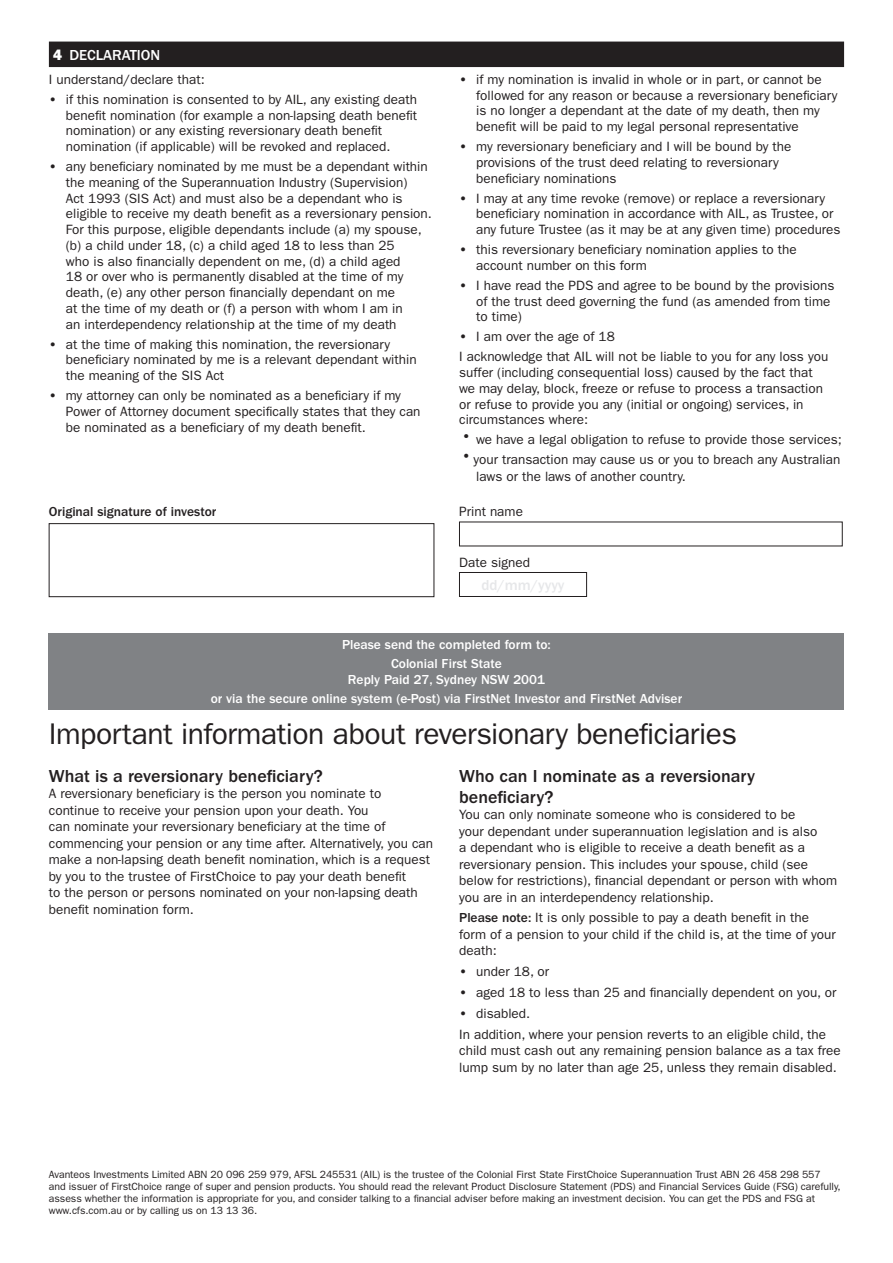
<style>
.page{position:relative;width:893px;height:1263px;background:#fff}
.page>*{position:absolute;margin:0;border:0;box-sizing:border-box;transform-origin:0 0}
.CFS_02_SectionHead{font:30px "ITC Franklin Gothic Std";letter-spacing:-.015em;color:#231f20}
.T_Apps_Subhead_1_Text{font:500 18px/21px "ITC Franklin Gothic Std";color:#231f20}
.H_Apps_Numbered_Head{font:500 15px "ITC Franklin Gothic Std";letter-spacing:-.005em;color:#fff}
.T_Apps_Body_Text{font:500 15px "ITC Franklin Gothic Std";color:#e6e7e9}
.T_Apps_Body_Text-2{font:13.5px/15.8px "ITC Franklin Gothic Std";color:#231f20}
.T_Apps_Body_Text-3{font:500 13.5px/16.5px "ITC Franklin Gothic Std";color:#fff;text-align:center}
.T_Apps_Body_Text-4{font:500 13.5px "ITC Franklin Gothic Std";color:#231f20}
.T_Apps_Disclaimer_Footnotes_Justified{font:10.5px/12px "ITC Franklin Gothic Std";letter-spacing:-.005em;color:#231f20}
.s1{font-family:"ITC Franklin Gothic Std Hvy";font-weight:400}
.s2{font-weight:600}
.s3{font-size:23.1px}
.s4{font-size:24px}
.s5{font-weight:500}
</style>
<div class="page">
<div style="left:49px;top:42px;width:795px;height:25px;background:#231f20"></div>
<div style="left:49px;top:523px;width:385px;height:74px;border:1px solid #231f20"></div>
<div style="left:459px;top:572px;width:128px;height:25px;border:1px solid #231f20"></div>
<div style="left:49px;top:633px;width:795px;height:77px;background:#808285"></div>
<p class="H_Apps_Numbered_Head" style="left:53px;top:46px;width:109px"><span class="s1">4</span> DECLARATION</p>
<p class="T_Apps_Body_Text-2" style="left:49px;top:72px;width:157px">I understand/declare that:</p>
<p class="T_Apps_Body_Text-2" style="left:66px;top:92px;width:353px;text-indent:-17px"><span class="s2">•</span> if this nomination is consented to by AIL, any existing death benefit nomination (for example a non-lapsing death benefit nomination) or any existing reversionary death benefit nomination (if applicable) will be revoked and replaced.</p>
<p class="T_Apps_Body_Text-2" style="left:66px;top:159px;width:367px;text-indent:-17px"><span class="s2">•</span> any beneficiary nominated by me must be a dependant within the meaning of the Superannuation Industry (Supervision)<br>Act 1993 (SIS Act) and must also be a dependant who is eligible to receive my death benefit as a reversionary pension.<br>For this purpose, eligible dependants include (a) my spouse, (b) a child under 18, (c) a child aged 18 to less than 25<br>who is also financially dependent on me, (d) a child aged<br>18 or over who is permanently disabled at the time of my death, (e) any other person financially dependant on me<br>at the time of my death or (f) a person with whom I am in<br>an interdependency relationship at the time of my death</p>
<p class="T_Apps_Body_Text-2" style="left:66px;top:336px;width:352px;text-indent:-17px"><span class="s2">•</span> at the time of making this nomination, the reversionary beneficiary nominated by me is a relevant dependant within the meaning of the SIS Act</p>
<p class="T_Apps_Body_Text-2" style="left:66px;top:388px;width:356px;text-indent:-17px"><span class="s2">•</span> my attorney can only be nominated as a beneficiary if my<br>Power of Attorney document specifically states that they can be nominated as a beneficiary of my death benefit.</p>
<p class="T_Apps_Body_Text-2" style="left:476px;top:72px;width:363px;text-indent:-17px"><span class="s2">•</span> if my nomination is invalid in whole or in part, or cannot be followed for any reason or because a reversionary beneficiary is no longer a dependant at the date of my death, then my benefit will be paid to my legal personal representative</p>
<p class="T_Apps_Body_Text-2" style="left:476px;top:139px;width:317px;text-indent:-17px"><span class="s2">•</span> my reversionary beneficiary and I will be bound by the provisions of the trust deed relating to reversionary beneficiary nominations</p>
<p class="T_Apps_Body_Text-2" style="left:476px;top:190px;width:366px;text-indent:-17px"><span class="s2">•</span> I may at any time revoke (remove) or replace a reversionary beneficiary nomination in accordance with AIL, as Trustee, or any future Trustee (as it may be at any given time) procedures</p>
<p class="T_Apps_Body_Text-2" style="left:476px;top:242px;width:322px;text-indent:-17px"><span class="s2">•</span> this reversionary beneficiary nomination applies to the account number on this form</p>
<p class="T_Apps_Body_Text-2" style="left:476px;top:278px;width:360px;text-indent:-17px"><span class="s2">•</span> I have read the PDS and agree to be bound by the provisions of the trust deed governing the fund (as amended from time to time)</p>
<p class="T_Apps_Body_Text-2" style="left:459px;top:329px;width:157px"><span class="s2">•</span> I am over the age of 18</p>
<p class="T_Apps_Body_Text-2" style="left:459px;top:349px;width:371px">I acknowledge that AIL will not be liable to you for any loss you suffer (including consequential loss) caused by the fact that we may delay, block, freeze or refuse to process a transaction or refuse to provide you any (initial or ongoing) services, in circumstances where:</p>
<p class="T_Apps_Body_Text-2" style="left:459px;top:432px;width:384px"><span class="s3">•</span> we have a legal obligation to refuse to provide those services;</p>
<p class="T_Apps_Body_Text-2" style="left:476px;top:452px;width:366px;line-height:16.5px;text-indent:-17px"><span class="s4">•</span>your transaction may cause us or you to breach any Australian laws or the laws of another country.</p>
<p class="T_Apps_Body_Text-4" style="left:49px;top:504px;width:169px">Original signature of investor</p>
<p class="T_Apps_Body_Text-2" style="left:459px;top:504px;width:65px">Print name</p>
<p class="T_Apps_Body_Text-2" style="left:459px;top:555px;width:72px">Date signed</p>
<p class="T_Apps_Body_Text" style="left:481px;top:576px;width:85px">dd/mm/yyyy</p>
<p class="T_Apps_Body_Text-3" style="left:342px;top:636px;width:210px">Please send the completed form to:</p>
<p class="T_Apps_Body_Text-3" style="left:348px;top:655px;width:199px">Colonial First State<br>Reply Paid 27, Sydney NSW 2001</p>
<p class="T_Apps_Body_Text-3" style="left:211px;top:690px;width:473px">or via the secure online system (e-Post) via FirstNet Investor and FirstNet Adviser</p>
<p class="CFS_02_SectionHead" style="left:49px;top:716px;width:690px">Important information about reversionary beneficiaries</p>
<p class="T_Apps_Subhead_1_Text" style="left:49px;top:765px;width:275px">What is a reversionary beneficiary?</p>
<p class="T_Apps_Body_Text-2" style="left:49px;top:785px;width:386px;line-height:16.5px">A reversionary beneficiary is the person you nominate to continue to receive your pension upon your death. You<br>can nominate your reversionary beneficiary at the time of commencing your pension or any time after. Alternatively, you can make a non‑lapsing death benefit nomination, which is a request by you to the trustee of FirstChoice to pay your death benefit<br>to the person or persons nominated on your non‑lapsing death benefit nomination form.</p>
<p class="T_Apps_Subhead_1_Text" style="left:459px;top:765px;width:298px">Who can I nominate as a reversionary beneficiary?</p>
<p class="T_Apps_Body_Text-2" style="left:459px;top:806px;width:379px;line-height:16.5px">You can only nominate someone who is considered to be<br>your dependant under superannuation legislation and is also<br>a dependant who is eligible to receive a death benefit as a reversionary pension. This includes your spouse, child (see below for restrictions), financial dependant or person with whom you are in an interdependency relationship.</p>
<p class="T_Apps_Body_Text-2" style="left:459px;top:910px;width:378px;line-height:16.5px"><span class="s5">Please note:</span> It is only possible to pay a death benefit in the form of a pension to your child if the child is, at the time of your death:</p>
<p class="T_Apps_Body_Text-2" style="left:459px;top:964px;width:91px"><span class="s2">•</span> under 18, or</p>
<p class="T_Apps_Body_Text-2" style="left:459px;top:985px;width:379px"><span class="s2">•</span> aged 18 to less than 25 and financially dependent on you, or</p>
<p class="T_Apps_Body_Text-2" style="left:459px;top:1005px;width:73px"><span class="s2">•</span> disabled.</p>
<p class="T_Apps_Body_Text-2" style="left:459px;top:1026px;width:383px;line-height:16.5px">In addition, where your pension reverts to an eligible child, the child must cash out any remaining pension balance as a tax free lump sum by no later than age 25, unless they remain disabled.</p>
<p class="T_Apps_Disclaimer_Footnotes_Justified" style="left:49px;top:1168px;width:793px">Avanteos Investments Limited ABN 20 096 259 979, AFSL 245531 (AIL) is the trustee of the Colonial First State FirstChoice Superannuation Trust ABN 26 458 298 557<br>and issuer of FirstChoice range of super and pension products. You should read the relevant Product Disclosure Statement (PDS) and Financial Services Guide (FSG) carefully, assess whether the information is appropriate for you, and consider talking to a financial adviser before making an investment decision. You can get the PDS and FSG at www.cfs.com.au or by calling us on 13 13 36.</p>
</div>
